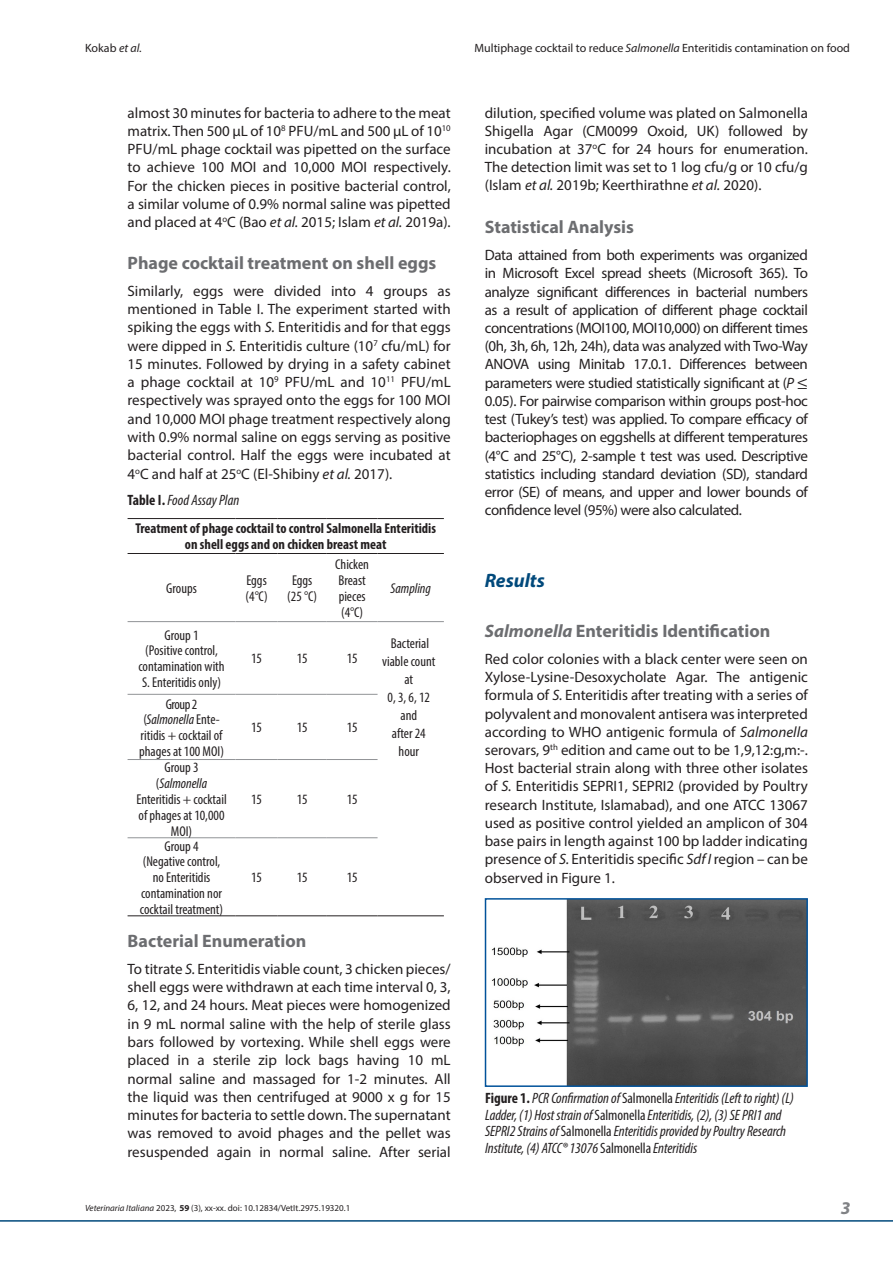
<style>
.page{position:relative;width:893px;height:1263px;background:#fff}
.page>*{position:absolute;margin:0;border:0;box-sizing:border-box;transform-origin:0 0}
.Titoli{font:italic 700 19.5px "Myriad Pro";color:#01497b}
.punto_elenco_numerato{font:700 18px "Myriad Pro";color:#6c6d70}
.t1{font:italic 700 18px "Myriad Pro";color:#808285}
.Testo_EN{font:15px/18.3px "Myriad Pro";color:#231f20;text-align:justify}
.Titoli_tabelle{font:italic condensed 15px/16.5px "Myriad Pro";letter-spacing:-.005em;color:#231f20}
.t2{font:condensed 14.25px/15.8px "Myriad Pro";color:#231f20;text-align:center}
.t3{font:700 condensed 14.25px/15.8px "Myriad Pro";color:#231f20;text-align:center}
.t4{font:italic condensed 14.25px "Myriad Pro";color:#231f20}
.t5{font:12px "Myriad Pro";color:#231f20}
.t6{font:9px "Myriad Pro";color:#231f20}
.s1{font-style:italic}
.s2{font-weight:700;font-style:normal}
.s3{font-family:"Cambria Math"}
.s4{font-style:normal}
.s5{font-weight:700}
</style>
<div class="page">
<hr style="left:0;top:1220px;width:893px;height:1px;background:#01497b">
<img style="left:491px;top:901px;width:314px;height:183px">
<div style="left:485px;top:898px;width:323px;height:189px;border:2px solid #01529a"></div>
<hr style="left:128px;top:621px;width:108px;height:1px;background:#919396">
<hr style="left:236px;top:621px;width:42px;height:1px;background:#919396">
<hr style="left:278px;top:621px;width:49px;height:1px;background:#919396">
<hr style="left:327px;top:621px;width:51px;height:1px;background:#919396">
<hr style="left:378px;top:621px;width:66px;height:1px;background:#919396">
<hr style="left:128px;top:694px;width:108px;height:1px;background:#919396">
<hr style="left:236px;top:694px;width:42px;height:1px;background:#919396">
<hr style="left:278px;top:694px;width:49px;height:1px;background:#919396">
<hr style="left:327px;top:694px;width:51px;height:1px;background:#919396">
<hr style="left:128px;top:759px;width:108px;height:1px;background:#919396">
<hr style="left:236px;top:759px;width:42px;height:1px;background:#919396">
<hr style="left:278px;top:759px;width:49px;height:1px;background:#919396">
<hr style="left:327px;top:759px;width:51px;height:1px;background:#919396">
<hr style="left:128px;top:837px;width:108px;height:1px;background:#919396">
<hr style="left:236px;top:837px;width:42px;height:1px;background:#919396">
<hr style="left:278px;top:837px;width:49px;height:1px;background:#919396">
<hr style="left:327px;top:837px;width:51px;height:1px;background:#919396">
<hr style="left:128px;top:915px;width:108px;height:1px;background:#231f20">
<hr style="left:236px;top:915px;width:42px;height:1px;background:#231f20">
<hr style="left:278px;top:915px;width:49px;height:1px;background:#231f20">
<hr style="left:327px;top:915px;width:51px;height:1px;background:#231f20">
<hr style="left:128px;top:518px;width:108px;height:1px;background:#231f20">
<hr style="left:236px;top:518px;width:42px;height:1px;background:#231f20">
<hr style="left:278px;top:518px;width:49px;height:1px;background:#231f20">
<hr style="left:327px;top:518px;width:51px;height:1px;background:#231f20">
<hr style="left:378px;top:518px;width:66px;height:1px;background:#231f20">
<hr style="left:128px;top:553px;width:108px;height:1px;background:#231f20">
<hr style="left:236px;top:553px;width:42px;height:1px;background:#231f20">
<hr style="left:278px;top:553px;width:49px;height:1px;background:#231f20">
<hr style="left:327px;top:553px;width:51px;height:1px;background:#231f20">
<hr style="left:378px;top:553px;width:66px;height:1px;background:#231f20">
<hr style="left:378px;top:915px;width:66px;height:1px;background:#231f20">
<p class="t5" style="left:85px;top:40px;width:58px">Kokab <span class="s1">et al.</span></p>
<p class="t5" style="left:475px;top:40px;width:377px">Multiphage cocktail to reduce <span class="s1">Salmonella</span> Enteritidis contamination on food</p>
<p class="Testo_EN" style="left:128px;top:103px;width:325px">almost 30 minutes for bacteria to adhere to the meat matrix. Then 500 μL of 10<sup>8</sup> PFU/mL and 500 μL of 10<sup>10<br></sup>PFU/mL phage cocktail was pipetted on the surface to achieve 100 MOI and 10,000 MOI respectively.<br>For the chicken pieces in positive bacterial control, a similar volume of 0.9% normal saline was pipetted and placed at 4<sup>o</sup>C (Bao <span class="s1">et al.</span> 2015; Islam <span class="s1">et al.</span> 2019a).</p>
<p class="punto_elenco_numerato" style="left:128px;top:251px;width:310px">Phage cocktail treatment on shell eggs</p>
<p class="Testo_EN" style="left:128px;top:281px;width:325px">Similarly, eggs were divided into 4 groups as mentioned in Table I. The experiment started with spiking the eggs with <span class="s1">S.</span> Enteritidis and for that eggs were dipped in <span class="s1">S.</span> Enteritidis culture (10<sup>7</sup> cfu/mL) for 15 minutes. Followed by drying in a safety cabinet a phage cocktail at 10<sup>9</sup> PFU/mL and 10<sup>11</sup> PFU/mL respectively was sprayed onto the eggs for 100 MOI and 10,000 MOI phage treatment respectively along with 0.9% normal saline on eggs serving as positive bacterial control. Half the eggs were incubated at 4<sup>o</sup>C and half at 25<sup>o</sup>C (El‐Shibiny <span class="s1">et al.</span> 2017).</p>
<p class="Titoli_tabelle" style="left:128px;top:492px;width:113px"><span class="s2">Table I.</span> Food Assay Plan</p>
<p class="t3" style="left:135px;top:521px;width:302px">Treatment of phage cocktail to control Salmonella Enteritidis on shell eggs and on chicken breast meat</p>
<p class="t2" style="left:166px;top:580px;width:32px">Groups</p>
<p class="t2" style="left:246px;top:572px;width:24px;text-align:left">Eggs (4°C)</p>
<p class="t2" style="left:287px;top:572px;width:31px">Eggs (25 °C)</p>
<p class="t2" style="left:335px;top:557px;width:35px;text-align:left">Chicken<br>Breast pieces (4°C)</p>
<p class="t4" style="left:390px;top:580px;width:42px">Sampling</p>
<p class="t2" style="left:164px;top:627px;width:36px">Group 1</p>
<p class="t2" style="left:138px;top:643px;width:88px">(Positive control, contamination with<br>S. Enteritidis only)</p>
<p class="t2" style="left:251px;top:650px;width:12px">15</p>
<p class="t2" style="left:297px;top:650px;width:12px">15</p>
<p class="t2" style="left:347px;top:650px;width:12px">15</p>
<p class="t2" style="left:166px;top:696px;width:33px">Group 2</p>
<p class="t2" style="left:139px;top:712px;width:86px;text-align:left">(<span class="s1">Salmonella</span> Ente&shy;ritidis + cocktail of phages at 100 MOI)</p>
<p class="t2" style="left:251px;top:719px;width:12px">15</p>
<p class="t2" style="left:297px;top:719px;width:12px">15</p>
<p class="t2" style="left:347px;top:719px;width:12px">15</p>
<p class="t2" style="left:164px;top:760px;width:36px">Group 3</p>
<p class="t2" style="left:136px;top:775px;width:92px">(<span class="s1">Salmonella<br></span>Enteritidis + cocktail of phages at 10,000<br>MOI)</p>
<p class="t2" style="left:251px;top:791px;width:12px">15</p>
<p class="t2" style="left:297px;top:791px;width:12px">15</p>
<p class="t2" style="left:347px;top:791px;width:12px">15</p>
<p class="t2" style="left:164px;top:838px;width:36px">Group 4</p>
<p class="t2" style="left:143px;top:854px;width:79px">(Negative control,</p>
<p class="t2" style="left:153px;top:869px;width:59px">no Enteritidis</p>
<p class="t2" style="left:140px;top:885px;width:85px;text-align:left">contamination nor cocktail treatment)</p>
<p class="t2" style="left:251px;top:869px;width:12px">15</p>
<p class="t2" style="left:297px;top:869px;width:12px">15</p>
<p class="t2" style="left:347px;top:869px;width:12px">15</p>
<p class="t2" style="left:382px;top:634px;width:55px;line-height:18px">Bacterial viable count at</p>
<p class="t2" style="left:388px;top:688px;width:44px;line-height:18px">0, 3, 6, 12 and</p>
<p class="t2" style="left:392px;top:724px;width:35px;line-height:18px">after 24 hour</p>
<p class="punto_elenco_numerato" style="left:128px;top:929px;width:180px">Bacterial Enumeration</p>
<p class="Testo_EN" style="left:128px;top:959px;width:325px">To titrate <span class="s1">S.</span> Enteritidis viable count, 3 chicken pieces/ shell eggs were withdrawn at each time interval 0, 3, 6, 12, and 24 hours. Meat pieces were homogenized in 9 mL normal saline with the help of sterile glass bars followed by vortexing. While shell eggs were placed in a sterile zip lock bags having 10 mL normal saline and massaged for 1-2 minutes. All the liquid was then centrifuged at 9000 x g for 15 minutes for bacteria to settle down. The supernatant was removed to avoid phages and the pellet was resuspended again in normal saline. After serial</p>
<p class="Testo_EN" style="left:485px;top:103px;width:325px">dilution, specified volume was plated on Salmonella Shigella Agar (CM0099 Oxoid, UK) followed by incubation at 37<sup>o</sup>C for 24 hours for enumeration.<br>The detection limit was set to 1 log cfu/g or 10 cfu/g (Islam <span class="s1">et al.</span> 2019b; Keerthirathne <span class="s1">et al.</span> 2020).</p>
<p class="punto_elenco_numerato" style="left:485px;top:216px;width:151px">Statistical Analysis</p>
<p class="Testo_EN" style="left:485px;top:246px;width:325px">Data attained from both experiments was organized in Microsoft Excel spread sheets (Microsoft 365). To analyze significant differences in bacterial numbers as a result of application of different phage cocktail concentrations (MOI100, MOI10,000) on different times (0h, 3h, 6h, 12h, 24h), data was analyzed with Two-Way ANOVA using Minitab 17.0.1. Differences between parameters were studied statistically significant at (<span class="s1">P</span> <span class="s3">≤ </span>0.05). For pairwise comparison within groups post-hoc test (Tukey’s test) was applied. To compare efficacy of bacteriophages on eggshells at different temperatures (4°C and 25°C), 2-sample t test was used. Descriptive statistics including standard deviation (SD), standard error (SE) of means, and upper and lower bounds of confidence level (95%) were also calculated.</p>
<p class="Titoli" style="left:485px;top:567px;width:62px">Results</p>
<p class="punto_elenco_numerato" style="left:485px;top:619px;width:287px"><span class="s1">Salmonella</span> Enteritidis Identification</p>
<p class="Testo_EN" style="left:485px;top:649px;width:325px">Red color colonies with a black center were seen on Xylose-Lysine-Desoxycholate Agar. The antigenic formula of <span class="s1">S.</span> Enteritidis after treating with a series of polyvalent and monovalent antisera was interpreted according to WHO antigenic formula of <span class="s1">Salmonella </span>serovars, 9<sup>th</sup> edition and came out to be 1,9,12:g,m:-.<br>Host bacterial strain along with three other isolates of <span class="s1">S.</span> Enteritidis SEPRI1, SEPRI2 (provided by Poultry research Institute, Islamabad), and one ATCC 13067 used as positive control yielded an amplicon of 304 base pairs in length against 100 bp ladder indicating presence of <span class="s1">S.</span> Enteritidis specific <span class="s1">Sdf I</span> region – can be observed in Figure 1.</p>
<p class="Titoli_tabelle" style="left:485px;top:1090px;width:310px"><span class="s2">Figure 1.</span> PCR Confirmation of <span class="s4">Salmonella</span> Enteritidis (Left to right) (L)<br>Ladder, (1) Host strain of <span class="s4">Salmonella</span> Enteritidis, (2), (3) SE PRI1 and SEPRI2 Strains of <span class="s4">Salmonella</span> Enteritidis provided by Poultry Research Institute, (4) ATCC® 13076 <span class="s4">Salmonella</span> Enteritidis</p>
<p class="t6" style="left:85px;top:1202px;width:267px"><span class="s1">Veterinaria Italiana</span> 2023, <span class="s5">59</span> (3), xx-xx. doi: 10.12834/VetIt.2975.19320.1</p>
<p class="t1" style="left:841px;top:1196px;width:11px">3</p>
</div>
